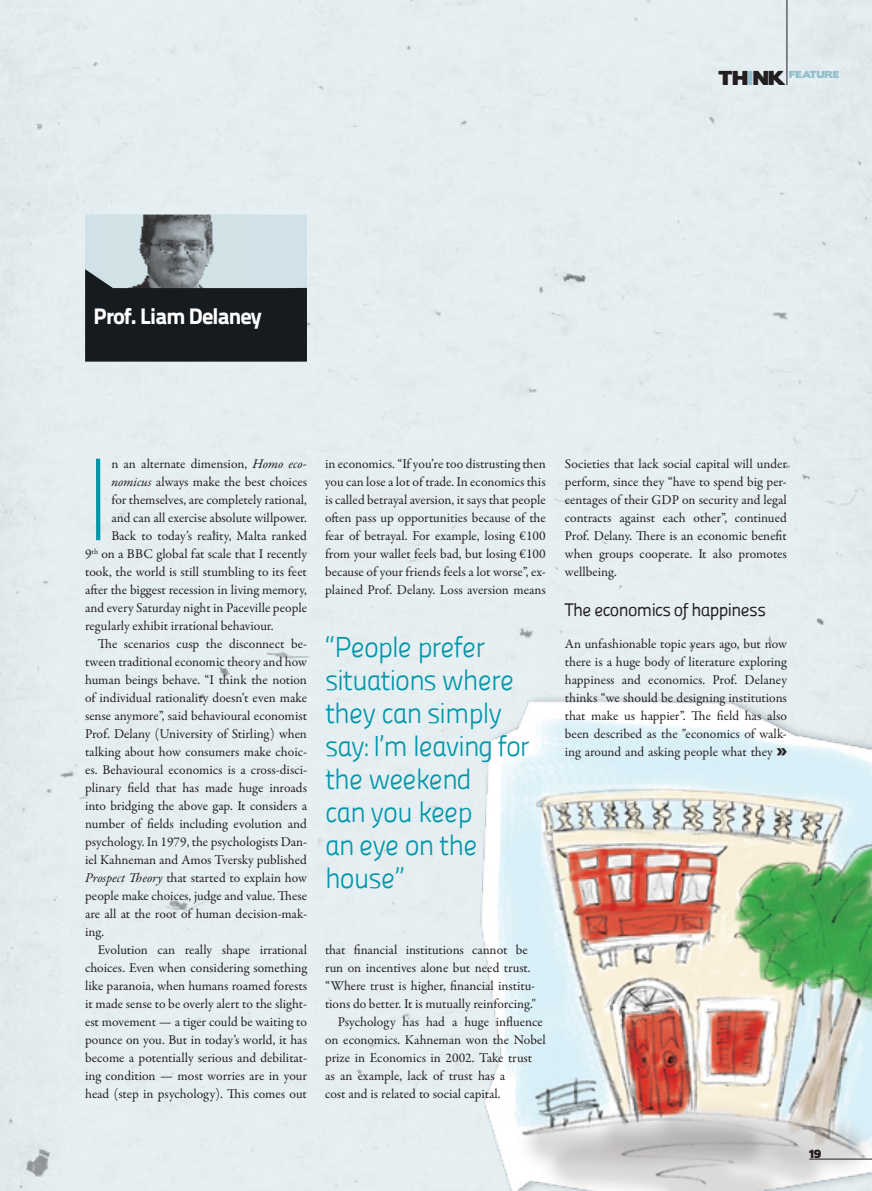
<style>
.page{position:relative;width:872px;height:1191px;background:#fff}
.page>*{position:absolute;margin:0;border:0;box-sizing:border-box;transform-origin:0 0}
.t1{font:116.4px "Panefresco 1 wt";color:#0096aa}
.t2{font:28.5px/33px "Panefresco 250 wt";letter-spacing:-.04em;color:#0096aa}
.t3{font:800 22.5px "Titillium Text 22 L";letter-spacing:-.04em;color:#fff}
.t4{font:18px "Panefresco 400 wt";letter-spacing:-.04em;color:#231e20}
.t5{font:18px "Boris Black Bloxx";color:#231e20}
.t6{font:13.5px/18px "Garamond Premr Pro";color:#231e20;text-align:justify}
.t7{font:10.5px "Boris Black Bloxx";color:#231e20}
.t8{font:9px "Boris Black Bloxx";color:#93c0cd}
.s1{color:#93c0cd}
.s2{font-style:italic}
.s3{font-family:"Boris Black Bloxx";font-size:15px}
</style>
<div class="page">
<hr style="left:786px;top:0;width:1px;height:85px;background:#231e20">
<img style="left:476px;top:666px;width:396px;height:525px">
<svg style="left:85px;top:214px;width:222px;height:148px;background:#646d72"></svg>
<hr style="left:809px;top:1158px;width:63px;height:1px;background:#231e20">
<p class="t5" style="left:718px;top:64px;width:69px">TH<span class="s1">I</span>NK</p>
<p class="t8" style="left:789px;top:68px;width:52px">FEATURE</p>
<p class="t3" style="left:94px;top:298px;width:170px">Prof. Liam Delaney</p>
<p class="t1" style="left:85px;top:416px;width:28px">I</p>
<p class="t6" style="left:111px;top:455px;width:197px">n an alternate dimension, <span class="s2">Homo eco-</span></p>
<p class="t6" style="left:111px;top:473px;width:197px"><span class="s2">nomicus</span> always make the best choices</p>
<p class="t6" style="left:111px;top:491px;width:197px">for themselves, are completely rational,</p>
<p class="t6" style="left:111px;top:509px;width:197px">and can all exercise absolute willpower.</p>
<p class="t6" style="left:111px;top:527px;width:197px">Back to today’s reality, Malta ranked</p>
<p class="t6" style="left:85px;top:545px;width:224px">9<sup>th</sup> on a BBC global fat scale that I recently</p>
<p class="t6" style="left:85px;top:563px;width:223px">took, the world is still stumbling to its feet</p>
<p class="t6" style="left:85px;top:581px;width:223px">after the biggest recession in living memory,</p>
<p class="t6" style="left:85px;top:599px;width:223px">and every Saturday night in Paceville people</p>
<p class="t6" style="left:85px;top:617px;width:190px">regularly exhibit irrational behaviour.</p>
<p class="t6" style="left:85px;top:635px;width:223px;text-indent:13px">The scenarios cusp the disconnect be&shy;tween traditional economic theory and how human beings behave. “I think the notion of individual rationality doesn’t even make sense anymore”, said behavioural economist Prof. Delany (University of Stirling) when talking about how consumers make choic&shy;es. Behavioural economics is a cross-disci&shy;plinary field that has made huge inroads into bridging the above gap. It considers a number of fields including evolution and psychology. In 1979, the psychologists Dan&shy;iel Kahneman and Amos Tversky published <span class="s2">Prospect Theory</span> that started to explain how people make choices, judge and value. These are all at the root of human decision-mak&shy;ing.</p>
<p class="t6" style="left:85px;top:941px;width:223px;text-indent:13px">Evolution can really shape irrational choices. Even when considering something like paranoia, when humans roamed forests it made sense to be overly alert to the slight&shy;est movement — a tiger could be waiting to pounce on you. But in today’s world, it has become a potentially serious and debilitat&shy;ing condition — most worries are in your head (step in psychology). This comes out</p>
<p class="t6" style="left:325px;top:455px;width:222px">in economics. “If you’re too distrusting then you can lose a lot of trade. In economics this is called betrayal aversion, it says that people often pass up opportunities because of the fear of betrayal. For example, losing €100 from your wallet feels bad, but losing €100 because of your friends feels a lot worse”, ex&shy;plained Prof. Delany. Loss aversion means</p>
<p class="t2" style="left:325px;top:629px;width:207px">“People prefer situations where they can simply say: I’m leaving for the weekend<br>can you keep<br>an eye on the house”</p>
<p class="t6" style="left:325px;top:941px;width:212px;text-align:left">that financial institutions cannot be run on incentives alone but need trust. “Where trust is higher, financial institu&shy;tions do better. It is mutually reinforcing."</p>
<p class="t6" style="left:325px;top:1013px;width:222px;text-align:left;text-indent:13px">Psychology has had a huge influence on economics. Kahneman won the Nobel prize in Economics in 2002. Take trust<br>as an example, lack of trust has a<br>cost and is related to social capital.</p>
<p class="t6" style="left:565px;top:455px;width:223px">Societies that lack social capital will under perform, since they “have to spend big per&shy;centages of their GDP on security and legal contracts against each other”, continued Prof. Delany. There is an economic benefit when groups cooperate. It also promotes wellbeing.</p>
<p class="t4" style="left:565px;top:596px;width:203px">The economics of happiness</p>
<p class="t6" style="left:565px;top:635px;width:224px">An unfashionable topic years ago, but now there is a huge body of literature exploring happiness and economics. Prof. Delaney thinks “we should be designing institutions that make us happier”. The field has also been described as the "economics of walk&shy;ing around and asking people what they <span class="s3">»</span></p>
<p class="t7" style="left:809px;top:1145px;width:14px">19</p>
</div>
